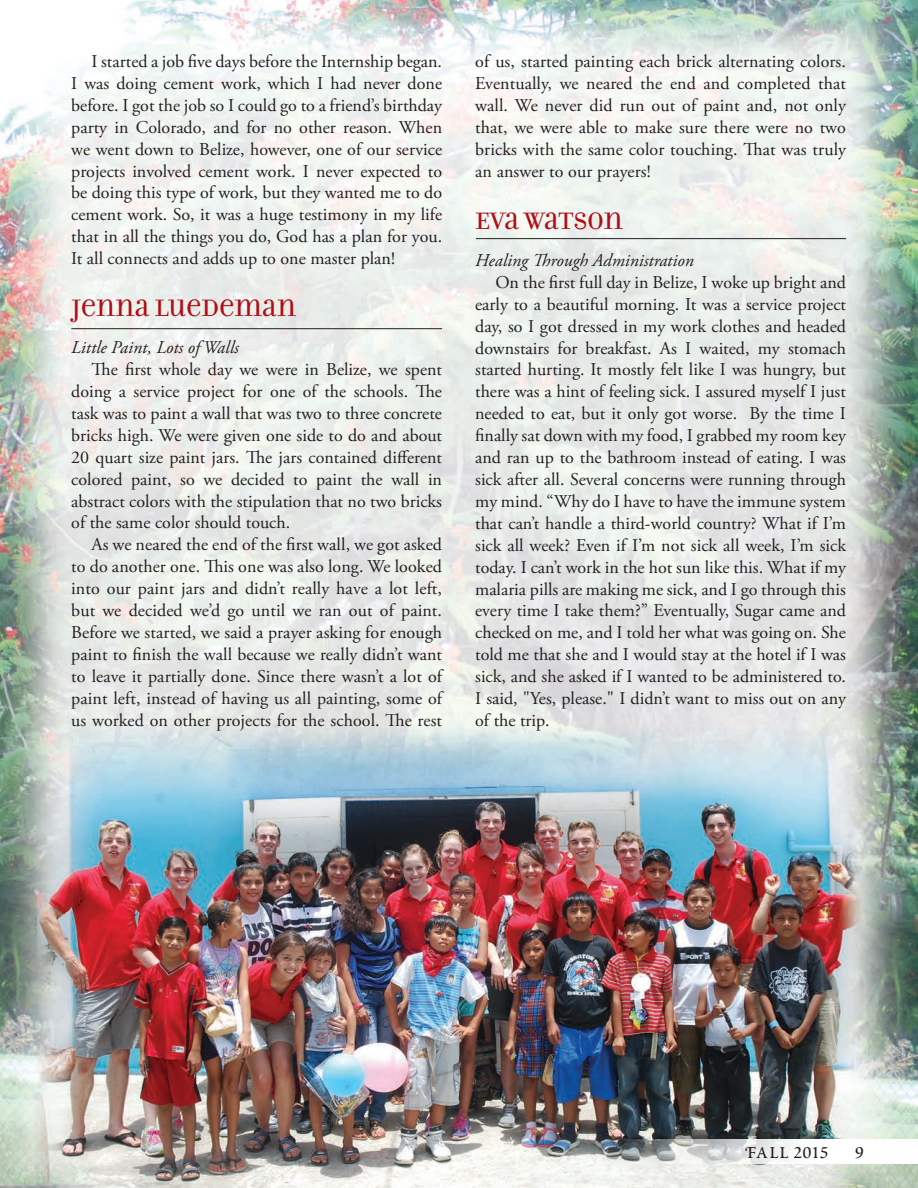
<style>
.page{position:relative;width:918px;height:1188px;background:#fff}
.page>*{position:absolute;margin:0;border:0;box-sizing:border-box;transform-origin:0 0}
.t1{font:25.5px "Filosofia Unicase";letter-spacing:-.005em;color:#b00d15}
.t2{font:25.5px "Poetica Roman Small Caps";letter-spacing:-.01em;color:#231f20}
.t3{font:18px/21.9px "Adobe Garamond Pro";color:#231f20;text-align:justify}
.t4{font:italic 18px "Adobe Garamond Pro";color:#231f20}
</style>
<div class="page">
<img style="left:0;top:0;width:918px;height:1188px">
<svg style="left:608px;top:1139px;width:310px;height:25px"></svg>
<hr style="left:71px;top:328px;width:371px;height:1px;background:#231f20">
<hr style="left:476px;top:238px;width:370px;height:1px;background:#231f20">
<p class="t3" style="left:71px;top:51px;width:372px;text-indent:20px">I started a job five days before the Internship began.<br>I was doing cement work, which I had never done before. I got the job so I could go to a friend’s birthday party in Colorado, and for no other reason. When we went down to Belize, however, one of our service projects involved cement work. I never expected to be doing this type of work, but they wanted me to do cement work. So, it was a huge testimony in my life that in all the things you do, God has a plan for you.<br>It all connects and adds up to one master plan!</p>
<h1 class="t1" style="left:71px;top:293px;width:226px">JENNA LUEDEMAN</h1>
<p class="t4" style="left:71px;top:337px;width:169px">Little Paint, Lots of Walls</p>
<p class="t3" style="left:71px;top:359px;width:372px;text-indent:20px">The first whole day we were in Belize, we spent doing a service project for one of the schools. The task was to paint a wall that was two to three concrete bricks high. We were given one side to do and about 20 quart size paint jars. The jars contained different colored paint, so we decided to paint the wall in abstract colors with the stipulation that no two bricks of the same color should touch.</p>
<p class="t3" style="left:71px;top:534px;width:372px;text-indent:20px">As we neared the end of the first wall, we got asked to do another one. This one was also long. We looked into our paint jars and didn’t really have a lot left, but we decided we’d go until we ran out of paint.<br>Before we started, we said a prayer asking for enough paint to finish the wall because we really didn’t want to leave it partially done. Since there wasn’t a lot of paint left, instead of having us all painting, some of us worked on other projects for the school. The rest</p>
<p class="t3" style="left:475px;top:51px;width:372px">of us, started painting each brick alternating colors.<br>Eventually, we neared the end and completed that wall. We never did run out of paint and, not only that, we were able to make sure there were no two bricks with the same color touching. That was truly an answer to our prayers!</p>
<h1 class="t1" style="left:475px;top:206px;width:149px">EVA WATSON</h1>
<p class="t4" style="left:475px;top:249px;width:220px">Healing Through Administration</p>
<p class="t3" style="left:475px;top:272px;width:372px;text-indent:20px">On the first full day in Belize, I woke up bright and early to a beautiful morning. It was a service project day, so I got dressed in my work clothes and headed downstairs for breakfast. As I waited, my stomach started hurting. It mostly felt like I was hungry, but there was a hint of feeling sick. I assured myself I just needed to eat, but it only got worse. By the time I finally sat down with my food, I grabbed my room key and ran up to the bathroom instead of eating. I was sick after all. Several concerns were running through my mind. “Why do I have to have the immune system that can’t handle a third-world country? What if I’m sick all week? Even if I’m not sick all week, I’m sick today. I can’t work in the hot sun like this. What if my malaria pills are making me sick, and I go through this every time I take them?” Eventually, Sugar came and checked on me, and I told her what was going on. She told me that she and I would stay at the hotel if I was sick, and she asked if I wanted to be administered to.<br>I said, "Yes, please." I didn’t want to miss out on any of the trip.</p>
<h1 class="t2" style="left:745px;top:1141px;width:121px">Fall 2015 9</h1>
</div>
